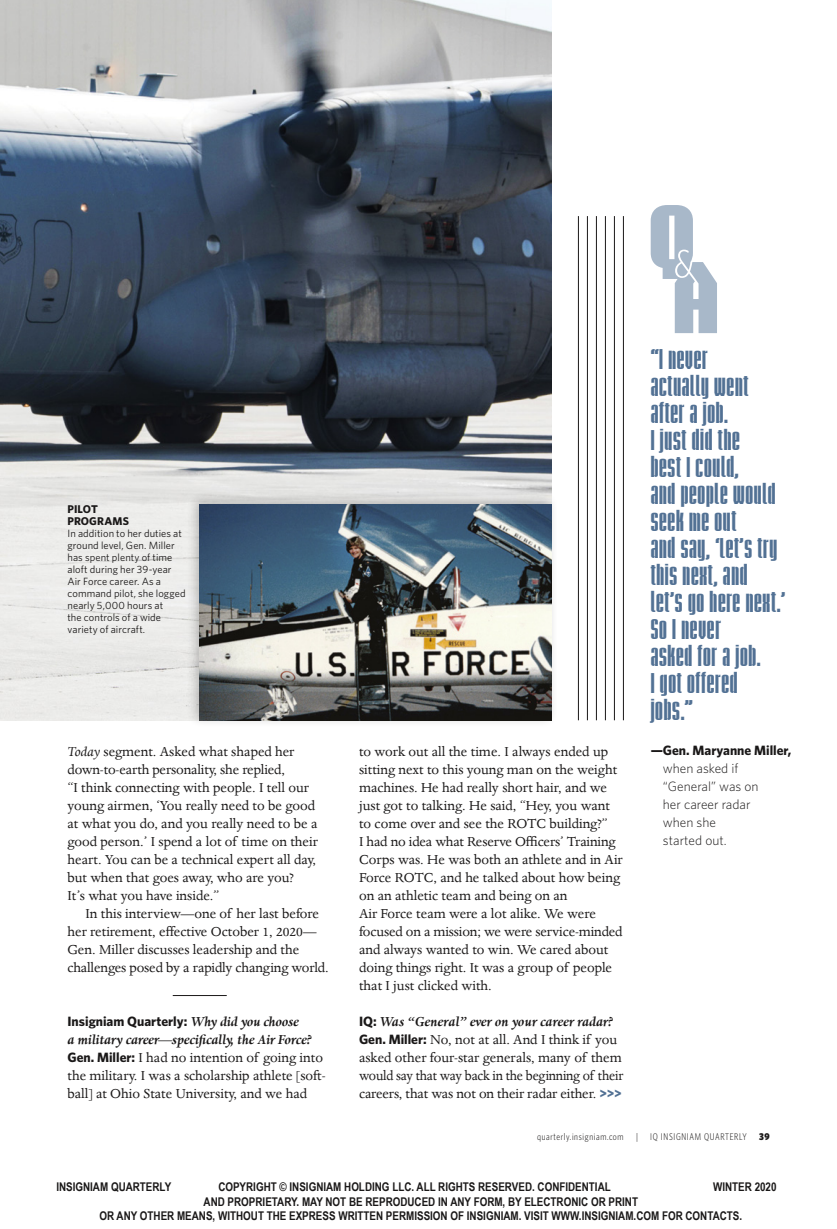
<style>
.page{position:relative;width:837px;height:1229px;background:#fff}
.page>*{position:absolute;margin:0;border:0;box-sizing:border-box;transform-origin:0 0}
.t1{font:900 condensed 24px/27px "Briem Akademi Std";letter-spacing:.03em;color:#527194;scale:1.05 1}
.Body_Copy_Justified{font:15px/18px "Dante MT Pro";color:#1a1818}
.Body_Copy_Justified-2{font:italic 700 15px "Dante MT Pro";letter-spacing:-.01em;color:#1a1818}
.Quote_Name{font:300 13.5px/18px "Whitney HTF";color:#1a1818}
.Body_Copy_Justified-3{font:700 13.5px "Whitney HTF";color:#1a1818}
.t2{font:700 12px "Arial Narrow";color:#1a1818}
.t3{font:700 11.25px/12px "Whitney HTF";letter-spacing:.01em;color:#1a1818}
.t4{font:10.5px/12px "Whitney HTF";letter-spacing:.01em;color:#1a1818}
.t5{font:300 condensed 9.75px "Whitney HTF";letter-spacing:.07em;color:#1a1818}
.t6{font:900 condensed 9.75px "Whitney HTF";color:#1a1818}
.s1{font-style:italic}
.s2{font-family:"Dante MT Pro";font-style:italic;font-size:15px}
.s3{font-family:"Whitney HTF";font-weight:700;font-size:13.5px}
.s4{font-family:"Whitney HTF";font-style:normal;font-size:13.5px}
.s5{font-family:"Whitney HTF";font-weight:900;font-size:13.5px;color:#527194}
.s6{font-weight:700}
</style>
<div class="page">
<img style="left:0;top:0;width:552px;height:720px">
<hr style="left:578px;top:216px;width:1px;height:504px;background:#1a1818">
<hr style="left:587px;top:216px;width:1px;height:504px;background:#1a1818">
<hr style="left:596px;top:216px;width:1px;height:504px;background:#1a1818">
<hr style="left:605px;top:216px;width:1px;height:504px;background:#1a1818">
<hr style="left:614px;top:216px;width:1px;height:504px;background:#1a1818">
<hr style="left:623px;top:216px;width:1px;height:504px;background:#1a1818">
<hr style="left:173px;top:995px;width:54px;height:1px;background:#1a1818">
<svg style="left:651px;top:205px;width:66px;height:128px"></svg>
<div style="left:187px;top:491px;width:372px;height:236px;background:#1a1818;opacity:.25"></div>
<img style="left:200px;top:504px;width:352px;height:216px">
<p class="t3" style="left:68px;top:503px;width:63px">PILOT<br>PROGRAMS</p>
<p class="t4" style="left:68px;top:527px;width:120px">In addition to her duties at ground level, Gen. Miller has spent plenty of time aloft during her 39-year<br>Air Force career. As a command pilot, she logged nearly 5,000 hours at<br>the controls of a wide variety of aircraft.</p>
<p class="Body_Copy_Justified" style="left:68px;top:743px;width:252px"><span class="s1">Today</span> segment. Asked what shaped her down-to-earth personality, she replied,<br>“I think connecting with people. I tell our young airmen, ‘You really need to be good at what you do, and you really need to be a good person.’ I spend a lot of time on their heart. You can be a technical expert all day, but when that goes away, who are you?<br>It’s what you have inside.”</p>
<p class="Body_Copy_Justified" style="left:68px;top:905px;width:263px;text-indent:18px">In this interview—one of her last before her retirement, effective October 1, 2020— Gen. Miller discusses leadership and the challenges posed by a rapidly changing world.</p>
<p class="Body_Copy_Justified-3" style="left:68px;top:1013px;width:233px">Insigniam Quarterly: <span class="s2">Why did you choose</span></p>
<p class="Body_Copy_Justified-2" style="left:68px;top:1031px;width:246px">a military career—specifically, the Air Force?</p>
<p class="Body_Copy_Justified" style="left:68px;top:1049px;width:260px"><span class="s3">Gen. Miller:</span> I had no intention of going into the military. I was a scholarship athlete [soft&shy;ball] at Ohio State University, and we had</p>
<p class="Body_Copy_Justified" style="left:359px;top:743px;width:265px">to work out all the time. I always ended up sitting next to this young man on the weight machines. He had really short hair, and we just got to talking. He said, “Hey, you want to come over and see the ROTC building?”<br>I had no idea what Reserve Officers’ Training Corps was. He was both an athlete and in Air Force ROTC, and he talked about how being on an athletic team and being on an<br>Air Force team were a lot alike. We were focused on a mission; we were service-minded and always wanted to win. We cared about doing things right. It was a group of people that I just clicked with.</p>
<p class="Body_Copy_Justified-2" style="left:359px;top:1013px;width:255px"><span class="s4">IQ:</span> Was “General” ever on your career radar?</p>
<p class="Body_Copy_Justified" style="left:359px;top:1031px;width:266px"><span class="s3">Gen. Miller:</span> No, not at all. And I think if you asked other four-star generals, many of them would say that way back in the beginning of their careers, that was not on their radar either. <span class="s5">&gt;&gt;&gt;</span></p>
<p class="t1" style="left:651px;top:346px;width:130px">“I never<br>actually went after a job.<br>I just did the<br>best I could,<br>and people would seek me out<br>and say, ‘Let’s try this next, and let’s go here next.’<br>So I never<br>asked for a job.<br>I got offered jobs.”</p>
<p class="Quote_Name" style="left:663px;top:741px;width:130px;text-indent:-12px"><span class="s6">—Gen. Maryanne Miller, </span>when asked if “General” was on<br>her career radar<br>when she<br>started out.</p>
<p class="t5" style="left:537px;top:1131px;width:88px">quarterly.insigniam.com</p>
<p class="t5" style="left:636px;top:1131px;width:3px">|</p>
<p class="t5" style="left:650px;top:1131px;width:98px">IQ INSIGNIAM QUARTERLY</p>
<p class="t6" style="left:759px;top:1131px;width:12px">39</p>
<p class="t2" style="left:56px;top:1177px;width:116px">INSIGNIAM QUARTERLY</p>
<p class="t2" style="left:218px;top:1177px;width:394px">COPYRIGHT © INSIGNIAM HOLDING LLC. ALL RIGHTS RESERVED. CONFIDENTIAL</p>
<p class="t2" style="left:713px;top:1177px;width:65px">WINTER 2020</p>
<p class="t2" style="left:204px;top:1192px;width:436px">AND PROPRIETARY. MAY NOT BE REPRODUCED IN ANY FORM, BY ELECTRONIC OR PRINT</p>
<p class="t2" style="left:99px;top:1206px;width:644px">OR ANY OTHER MEANS, WITHOUT THE EXPRESS WRITTEN PERMISSION OF INSIGNIAM. VISIT WWW.INSIGNIAM.COM FOR CONTACTS.</p>
</div>
